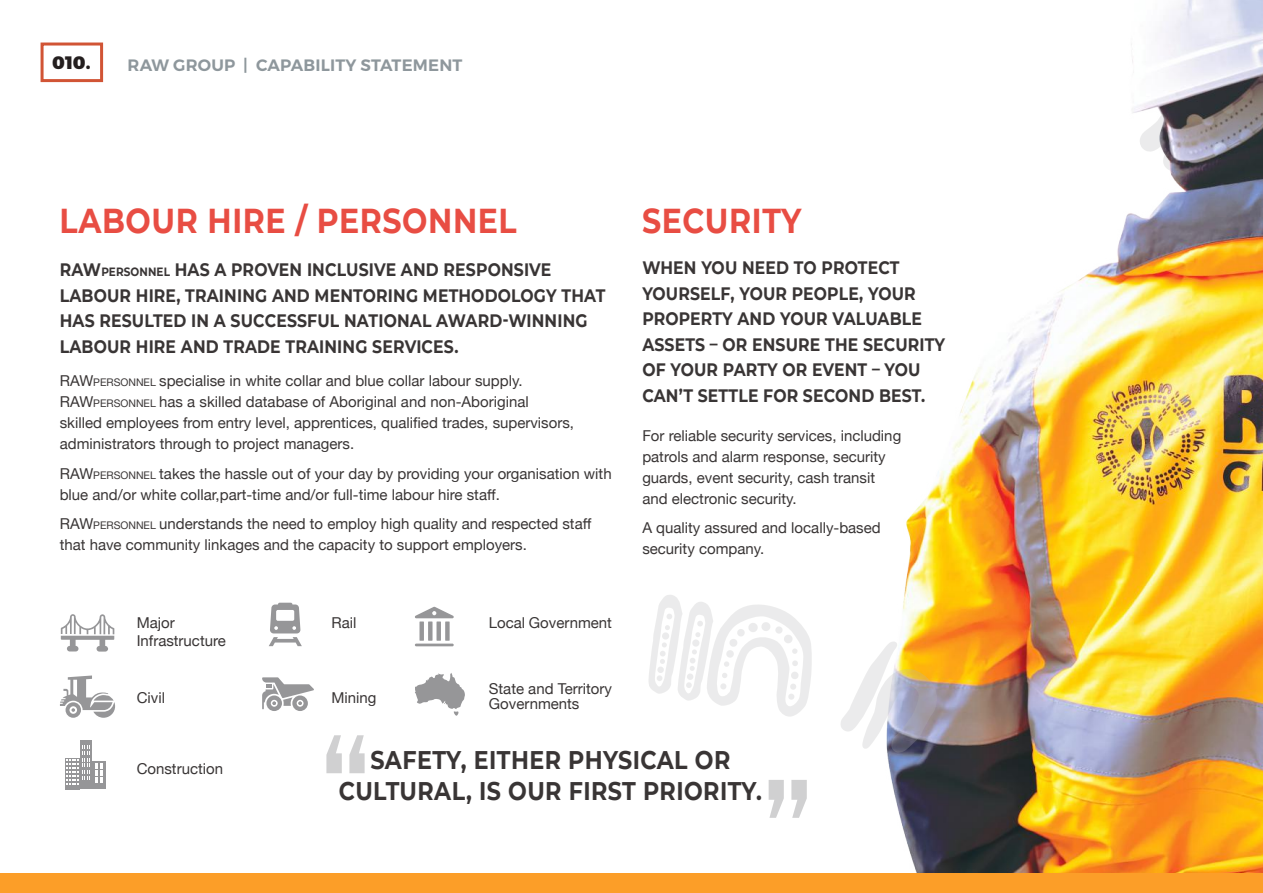
<style>
.page{position:relative;width:1263px;height:893px;background:#fff}
.page>*{position:absolute;margin:0;border:0;box-sizing:border-box;transform-origin:0 0}
.t1{font:700 34.5px "Montserrat";letter-spacing:.02em;color:#e84d43;scale:.87 1}
.t2{font:700 25.5px/30.6px "Montserrat";letter-spacing:.02em;color:#393535;text-align:center;scale:.87 1}
.t3{font:700 18px/25.5px "Montserrat";letter-spacing:.01em;color:#393535;scale:.87 1}
.t4{font:900 18px "Montserrat";color:#241f1f}
.t5{font:600 16.5px "Montserrat";letter-spacing:.01em;color:#8e979c}
.t6{font:15px/21px "Helvetica Neue";color:#393535}
.s1{font-size:12px}
.s2{font-size:10.5px}
</style>
<div class="page">
<div style="left:80px;top:741px;width:12px;height:48px;background:#969698"></div>
<svg style="left:65px;top:758px;width:15px;height:31px"></svg>
<div style="left:92px;top:761px;width:14px;height:28px;background:#969698"></div>
<svg style="left:66px;top:745px;width:37px;height:39px"></svg>
<svg style="left:60px;top:675px;width:55px;height:43px"></svg>
<svg style="left:269px;top:603px;width:33px;height:43px"></svg>
<svg style="left:262px;top:677px;width:52px;height:34px"></svg>
<svg style="left:415px;top:607px;width:39px;height:39px"></svg>
<svg style="left:415px;top:673px;width:50px;height:43px"></svg>
<svg style="left:61px;top:614px;width:53px;height:38px"></svg>
<svg style="left:326px;top:735px;width:39px;height:38px"></svg>
<svg style="left:769px;top:780px;width:38px;height:38px"></svg>
<img style="left:887px;top:0;width:376px;height:873px">
<div style="left:41px;top:43px;width:62px;height:39px;border:3px solid #d15435"></div>
<div style="left:0;top:873px;width:1263px;height:20px;background:#fc9e28"></div>
<svg style="left:649px;top:595px;width:163px;height:122px"></svg>
<svg style="left:841px;top:641px;width:99px;height:113px"></svg>
<p class="t4" style="left:52px;top:51px;width:40px">010.</p>
<p class="t5" style="left:128px;top:55px;width:336px">RAW GROUP | CAPABILITY STATEMENT</p>
<h1 class="t1" style="left:60px;top:196px;width:527px">LABOUR HIRE / PERSONNEL</h1>
<h1 class="t1" style="left:642px;top:196px;width:185px">SECURITY</h1>
<p class="t3" style="left:60px;top:256px;width:629px">RAW<span class="s1">PERSONNEL</span> HAS A PROVEN INCLUSIVE AND RESPONSIVE LABOUR HIRE, TRAINING AND MENTORING METHODOLOGY THAT HAS RESULTED IN A SUCCESSFUL NATIONAL AWARD-WINNING LABOUR HIRE AND TRADE TRAINING SERVICES.</p>
<p class="t6" style="left:60px;top:371px;width:516px">RAW<span class="s2">PERSONNEL</span> specialise in white collar and blue collar labour supply.<br>RAW<span class="s2">PERSONNEL</span> has a skilled database of Aboriginal and non-Aboriginal skilled employees from entry level, apprentices, qualified trades, supervisors, administrators through to project managers.</p>
<p class="t6" style="left:60px;top:464px;width:553px">RAW<span class="s2">PERSONNEL</span> takes the hassle out of your day by providing your organisation with blue and/or white collar,part-time and/or full-time labour hire staff.</p>
<p class="t6" style="left:60px;top:514px;width:533px">RAW<span class="s2">PERSONNEL</span> understands the need to employ high quality and respected staff that have community linkages and the capacity to support employers.</p>
<p class="t6" style="left:137px;top:615px;width:91px;line-height:18px">Major<br>Infrastructure</p>
<p class="t6" style="left:137px;top:688px;width:30px">Civil</p>
<p class="t6" style="left:331px;top:613px;width:26px">Rail</p>
<p class="t6" style="left:331px;top:688px;width:47px">Mining</p>
<p class="t6" style="left:489px;top:613px;width:125px">Local Government</p>
<p class="t6" style="left:489px;top:682px;width:125px;line-height:15px">State and Territory<br>Governments</p>
<p class="t3" style="left:642px;top:254px;width:349px">WHEN YOU NEED TO PROTECT<br>YOURSELF, YOUR PEOPLE, YOUR<br>PROPERTY AND YOUR VALUABLE<br>ASSETS – OR ENSURE THE SECURITY<br>OF YOUR PARTY OR EVENT – YOU<br>CAN’T SETTLE FOR SECOND BEST.</p>
<p class="t6" style="left:642px;top:426px;width:260px">For reliable security services, including patrols and alarm response, security guards, event security, cash transit and electronic security.</p>
<p class="t6" style="left:642px;top:518px;width:240px">A quality assured and locally-based security company.</p>
<p class="t6" style="left:137px;top:759px;width:88px">Construction</p>
<h2 class="t2" style="left:339px;top:743px;width:488px">SAFETY, EITHER PHYSICAL OR<br>CULTURAL, IS OUR FIRST PRIORITY.</h2>
</div>
